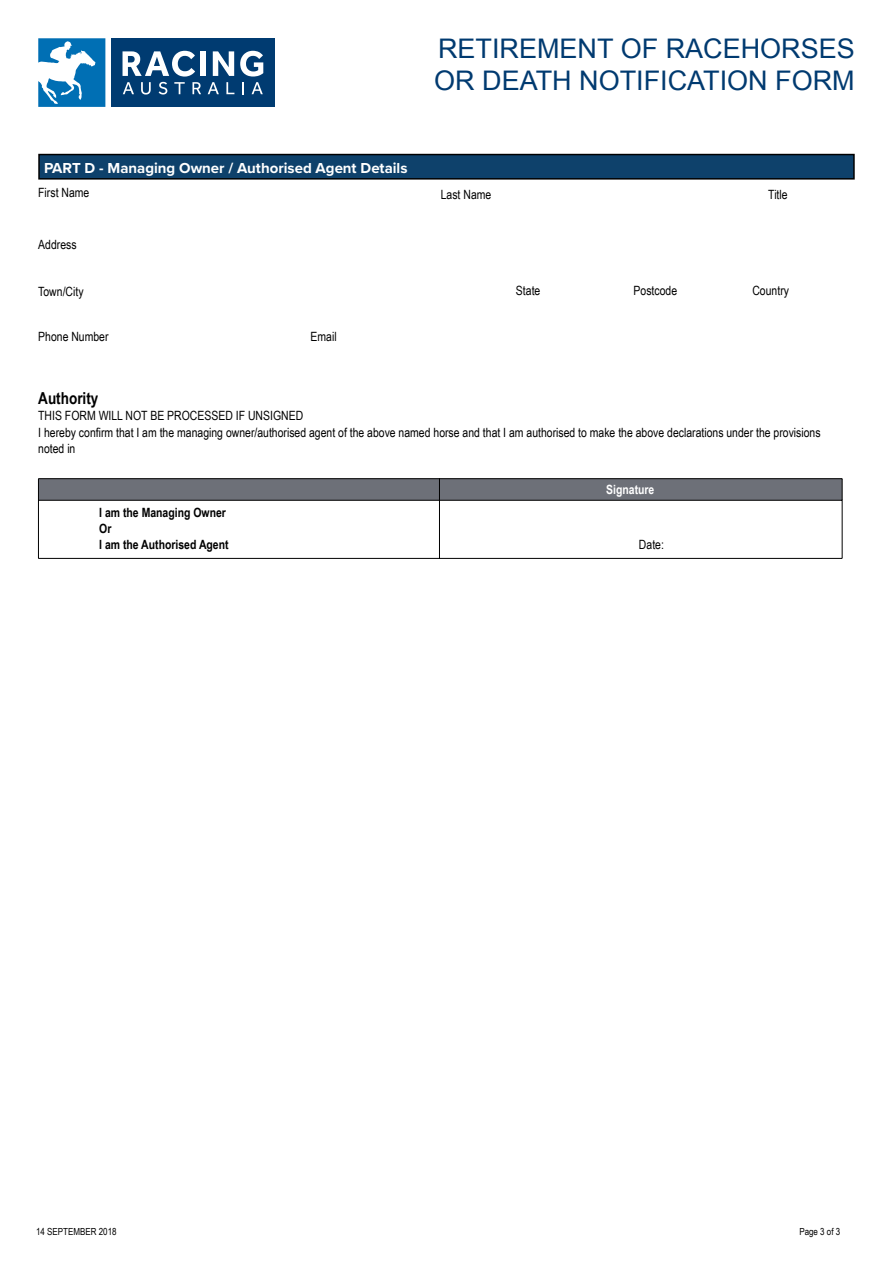
<style>
.page{position:relative;width:893px;height:1263px;background:#fff}
.page>*{position:absolute;margin:0;border:0;box-sizing:border-box;transform-origin:0 0}
.t1{font:27px/32.4px "Arial";color:#003a70}
.t2{font:700 16.5px "Arial Narrow";color:#000}
.t3{font:700 15px "Proxima Nova";color:#fff}
.t4{font:12.75px/16.5px "Arial Narrow";color:#000}
.t5{font:700 12.75px/15.9px "Arial Narrow";color:#000}
.t6{font:700 12.75px "Arial Narrow";color:#fff}
.t7{font:9.75px "Arial Narrow";color:#000}
</style>
<div class="page">
<div style="left:111px;top:38px;width:164px;height:69px;background:#003b71"></div>
<div style="left:200px;top:51px;width:6px;height:25px;background:#fff"></div>
<svg style="left:213px;top:51px;width:21px;height:25px"></svg>
<svg style="left:38px;top:38px;width:67px;height:69px"></svg>
<svg style="left:123px;top:51px;width:78px;height:44px"></svg>
<svg style="left:208px;top:82px;width:11px;height:12px"></svg>
<svg style="left:226px;top:82px;width:8px;height:12px"></svg>
<svg style="left:240px;top:51px;width:23px;height:43px"></svg>
<hr style="left:38px;top:478px;width:506px;height:1px;background:#000">
<hr style="left:544px;top:478px;width:298px;height:1px;background:#000">
<hr style="left:38px;top:500px;width:209px;height:1px;background:#000">
<hr style="left:38px;top:500px;width:1px;height:58px;background:#000">
<hr style="left:247px;top:500px;width:297px;height:1px;background:#000">
<hr style="left:544px;top:500px;width:298px;height:1px;background:#000">
<hr style="left:439px;top:500px;width:1px;height:58px;background:#000">
<hr style="left:842px;top:500px;width:1px;height:58px;background:#000">
<hr style="left:38px;top:558px;width:209px;height:1px;background:#000">
<hr style="left:247px;top:558px;width:297px;height:1px;background:#000">
<hr style="left:544px;top:558px;width:298px;height:1px;background:#000">
<svg style="left:38px;top:479px;width:805px;height:21px;background:#6a6d75"></svg>
<div style="left:39px;top:155px;width:815px;height:24px;background:#0e416b"></div>
<div style="left:38px;top:154px;width:817px;height:26px;border:2px solid #000"></div>
<h1 class="t1" style="left:434px;top:33px;width:422px">RETIREMENT OF RACEHORSES<br>OR DEATH NOTIFICATION FORM</h1>
<p class="t3" style="left:44px;top:156px;width:365px">PART D - Managing Owner / Authorised Agent Details</p>
<p class="t4" style="left:38px;top:184px;width:53px">First Name</p>
<p class="t4" style="left:441px;top:186px;width:52px">Last Name</p>
<p class="t4" style="left:768px;top:186px;width:21px">Title</p>
<p class="t4" style="left:38px;top:236px;width:40px">Address</p>
<p class="t4" style="left:38px;top:282px;width:47px">Town/City</p>
<p class="t4" style="left:38px;top:328px;width:72px">Phone Number</p>
<p class="t4" style="left:311px;top:328px;width:28px">Email</p>
<p class="t4" style="left:516px;top:282px;width:26px">State</p>
<p class="t4" style="left:634px;top:282px;width:45px">Postcode</p>
<p class="t4" style="left:752px;top:282px;width:38px">Country</p>
<p class="t2" style="left:38px;top:386px;width:62px">Authority</p>
<p class="t4" style="left:38px;top:407px;width:784px">THIS FORM WILL NOT BE PROCESSED IF UNSIGNED<br>I hereby confirm that I am the managing owner/authorised agent of the above named horse and that I am authorised to make the above declarations under the provisions noted in</p>
<p class="t5" style="left:99px;top:504px;width:131px">I am the Managing Owner<br>Or<br>I am the Authorised Agent</p>
<p class="t6" style="left:606px;top:480px;width:50px">Signature</p>
<p class="t4" style="left:639px;top:535px;width:26px">Date:</p>
<p class="t7" style="left:36px;top:1225px;width:82px">14 SEPTEMBER 2018</p>
<p class="t7" style="left:799px;top:1225px;width:42px">Page 3 of 3</p>
</div>
